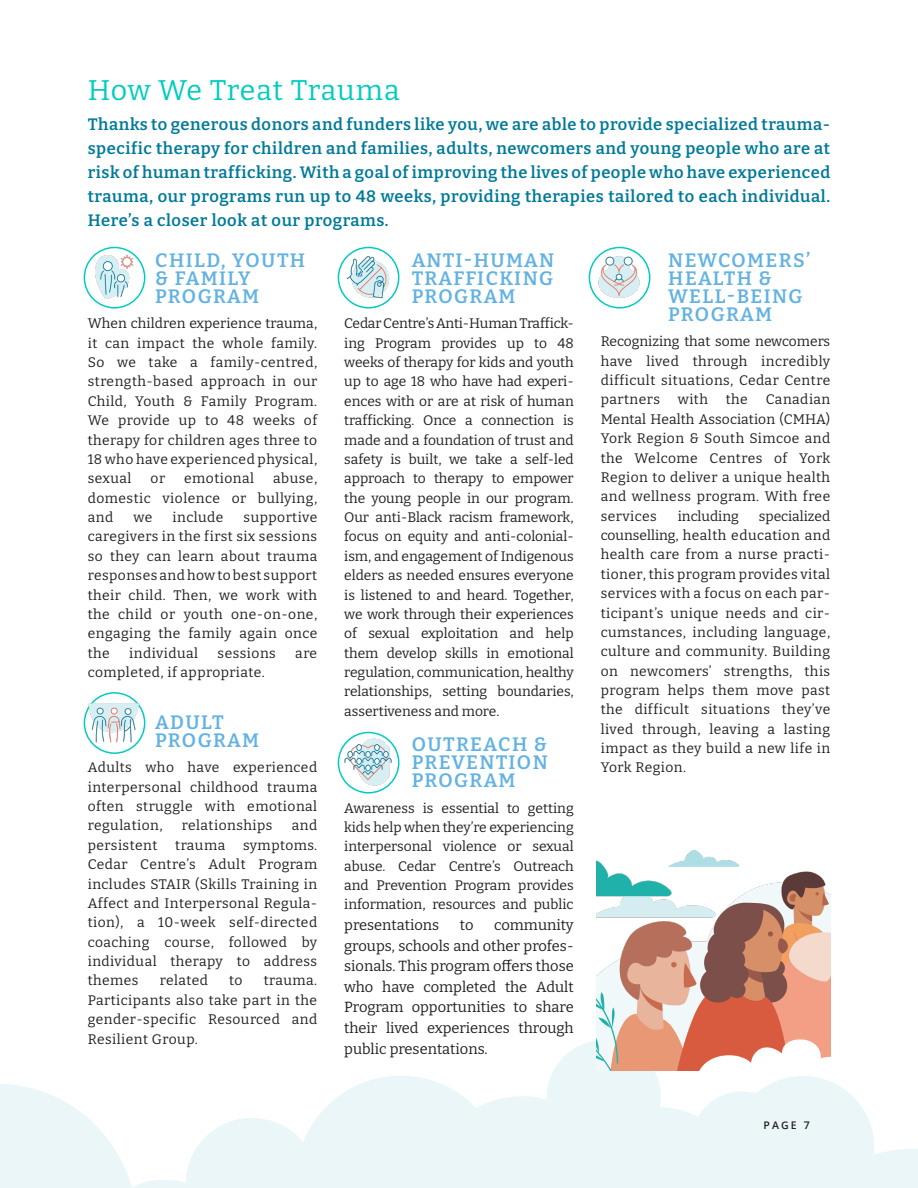
<style>
.page{position:relative;width:918px;height:1188px;background:#fff}
.page>*{position:absolute;margin:0;border:0;box-sizing:border-box;transform-origin:0 0}
.t1{font:28.5px "Bitter";letter-spacing:.015em;color:#00ccbe}
.t2{font:600 19.35px/18px "Bitter";letter-spacing:.065em;color:#62b2e3}
.t3{font:600 16.5px/24px "Bitter";letter-spacing:.035em;color:#007a9a;text-align:justify}
.t4{font:14.7px/20.5px "Bitter";color:#231f20;text-align:justify}
.t5{font:13.8px/19.4px "Bitter";letter-spacing:.01em;color:#231f20;text-align:justify}
.t6{font:13.8px/19.4px "Bitter";letter-spacing:.035em;color:#231f20}
.t7{font:13.8px "Bitter";letter-spacing:.03em;color:#231f20}
.t8{font:600 10.5px "Open Sans";color:#231f20}
</style>
<div class="page">
<svg style="left:0;top:1039px;width:918px;height:149px;fill:#eaf6f8"></svg>
<img style="left:85px;top:248px;width:59px;height:59px">
<img style="left:85px;top:693px;width:59px;height:59px">
<img style="left:339px;top:248px;width:59px;height:59px">
<img style="left:339px;top:733px;width:59px;height:59px">
<img style="left:590px;top:248px;width:59px;height:59px">
<img style="left:596px;top:850px;width:234px;height:220px">
<h1 class="t1" style="left:88px;top:72px;width:313px">How We Treat Trauma</h1>
<p class="t3" style="left:88px;top:112px;width:744px">Thanks to generous donors and funders like you, we are able to provide specialized trauma&shy;specific therapy for children and families, adults, newcomers and young people who are at risk of human trafficking. With a goal of improving the lives of people who have experienced trauma, our programs run up to 48 weeks, providing therapies tailored to each individual.<br>Here’s a closer look at our programs.</p>
<h2 class="t2" style="left:155px;top:251px;width:151px">CHILD, YOUTH &amp; FAMILY<br>PROGRAM</h2>
<p class="t5" style="left:88px;top:313px;width:231px">When children experience trauma, it can impact the whole family.<br>So we take a family-centred, strength-based approach in our Child, Youth &amp; Family Program.<br>We provide up to 48 weeks of therapy for children ages three to 18 who have experienced physical, sexual</p>
<p class="t5" style="left:88px;top:468px;width:231px;text-indent:186px">abuse, domestic violence or bullying, and</p>
<p class="t5" style="left:151px;top:468px;width:16px">or</p>
<p class="t6" style="left:184px;top:468px;width:71px">emotional</p>
<p class="t5" style="left:133px;top:507px;width:20px">we</p>
<p class="t6" style="left:173px;top:507px;width:52px">include</p>
<p class="t5" style="left:88px;top:507px;width:231px;text-indent:156px">supportive caregivers in the first six sessions so they can learn about trauma responses and how to best support their child. Then, we work with the child or youth one-on-one, engaging the family again once the</p>
<p class="t6" style="left:129px;top:643px;width:70px">individual</p>
<p class="t6" style="left:218px;top:643px;width:60px">sessions</p>
<p class="t5" style="left:295px;top:643px;width:23px">are</p>
<p class="t6" style="left:88px;top:662px;width:179px">completed, if appropriate.</p>
<h2 class="t2" style="left:155px;top:713px;width:105px">ADULT<br>PROGRAM</h2>
<p class="t5" style="left:88px;top:758px;width:231px">Adults who have experienced interpersonal childhood trauma often struggle with emotional regulation,</p>
<p class="t6" style="left:182px;top:816px;width:92px">relationships</p>
<p class="t5" style="left:292px;top:816px;width:27px">and</p>
<p class="t6" style="left:88px;top:835px;width:71px">persistent</p>
<p class="t5" style="left:175px;top:835px;width:52px">trauma</p>
<p class="t6" style="left:88px;top:835px;width:231px;text-indent:155px">symptoms.<br>Cedar Centre’s Adult Program includes STAIR (Skills Training in<br>Affect and Interpersonal Regula&shy;tion), a 10-week self-directed coaching course, followed by individual therapy to address themes</p>
<p class="t7" style="left:160px;top:972px;width:50px">related</p>
<p class="t5" style="left:229px;top:971px;width:15px">to</p>
<p class="t5" style="left:88px;top:971px;width:231px;text-indent:176px">trauma.<br>Participants also take part in the gender-specific Resourced and Resilient Group.</p>
<h2 class="t2" style="left:412px;top:251px;width:144px;text-align:justify">ANTI-HUMAN TRAFFICKING PROGRAM</h2>
<p class="t5" style="left:344px;top:313px;width:231px;text-align:left">Cedar Centre’s Anti-Human Traffick&shy;ing Program provides up to 48 weeks of therapy for kids and youth up to age 18 who have had experi&shy;ences with or are at risk of human trafficking. Once a connection is made and a foundation of trust and safety is built, we take a self-led approach to therapy to empower the young people in our program.<br>Our anti-Black racism framework, focus on equity and anti-colonial&shy;ism, and engagement of Indigenous elders as needed ensures everyone is listened to and heard. Together, we work through their experiences of sexual exploitation and help them develop skills in emotional regulation, communication, healthy relationships, setting boundaries, assertiveness and more.</p>
<h2 class="t2" style="left:412px;top:735px;width:138px;text-align:justify">OUTREACH &amp; PREVENTION PROGRAM</h2>
<p class="t5" style="left:344px;top:798px;width:231px">Awareness is essential to getting kids help when they’re experiencing interpersonal violence or sexual abuse. Cedar Centre’s Outreach and Prevention Program provides information, resources and public</p>
<p class="t4" style="left:344px;top:914px;width:97px">presentations</p>
<p class="t4" style="left:460px;top:914px;width:15px">to</p>
<p class="t4" style="left:344px;top:914px;width:231px;text-indent:150px">community groups, schools and other profes&shy;sionals. This program offers those who have completed the Adult Program opportunities to share their lived experiences through public presentations.</p>
<h2 class="t2" style="left:668px;top:251px;width:144px">NEWCOMERS’<br>HEALTH &amp;<br>WELL-BEING<br>PROGRAM</h2>
<p class="t5" style="left:601px;top:331px;width:231px">Recognizing that some newcomers have lived through incredibly difficult situations, Cedar Centre partners</p>
<p class="t5" style="left:601px;top:390px;width:231px;text-indent:165px">Canadian Mental Health Association (CMHA)<br>York Region &amp; South Simcoe and the Welcome Centres of York Region to deliver a unique health and wellness program. With free services</p>
<p class="t5" style="left:678px;top:390px;width:31px">with</p>
<p class="t5" style="left:726px;top:390px;width:23px">the</p>
<p class="t5" style="left:601px;top:506px;width:231px;text-indent:158px">specialized counselling, health education and health care from a nurse practi&shy;tioner, this program provides vital services with a focus on each par&shy;ticipant’s unique needs and cir&shy;cumstances, including language, culture and community. Building on newcomers’ strengths, this program helps them move past the difficult situations they’ve lived through, leaving a lasting impact as they build a new life in York Region.</p>
<p class="t5" style="left:678px;top:506px;width:63px">including</p>
<p class="t8" style="left:764px;top:1118px;width:48px">PAGE 7</p>
</div>
